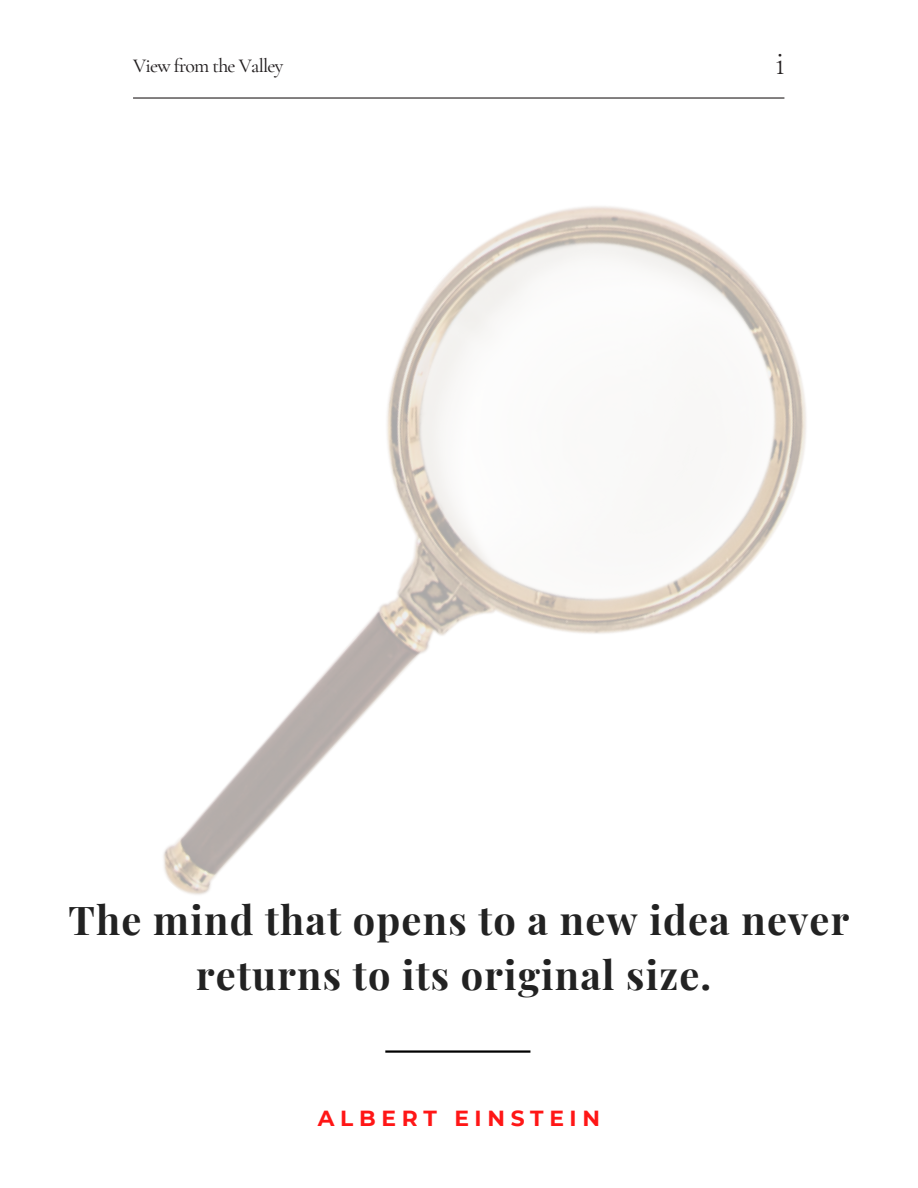
<style>
.page{position:relative;width:918px;height:1188px;background:#fff}
.page>*{position:absolute;margin:0;border:0;box-sizing:border-box;transform-origin:0 0}
.t1{font:700 39.75px/55.3px "Playfair Display";letter-spacing:.03em;color:#222;text-align:center}
.t2{font:300 33.9px "Cormorant Garamond";color:#231f20}
.t3{font:700 21.75px "Montserrat";letter-spacing:.26em;color:#ff1616}
.t4{font:500 19.8px "Cormorant Garamond";letter-spacing:-.04em;color:#231f20}
</style>
<div class="page">
<hr style="left:385px;top:1050px;width:145px;height:3px;background:#000">
<hr style="left:133px;top:97px;width:651px;height:2px;background:#231f20">
<img style="left:163px;top:206px;width:643px;height:689px">
<p class="t4" style="left:133px;top:54px;width:152px">View from the Valley</p>
<p class="t2" style="left:776px;top:43px;width:11px">i</p>
<p class="t1" style="left:69px;top:891px;width:782px">The mind that opens to a new idea never returns to its original size.</p>
<p class="t3" style="left:318px;top:1105px;width:284px">ALBERT EINSTEIN</p>
</div>
